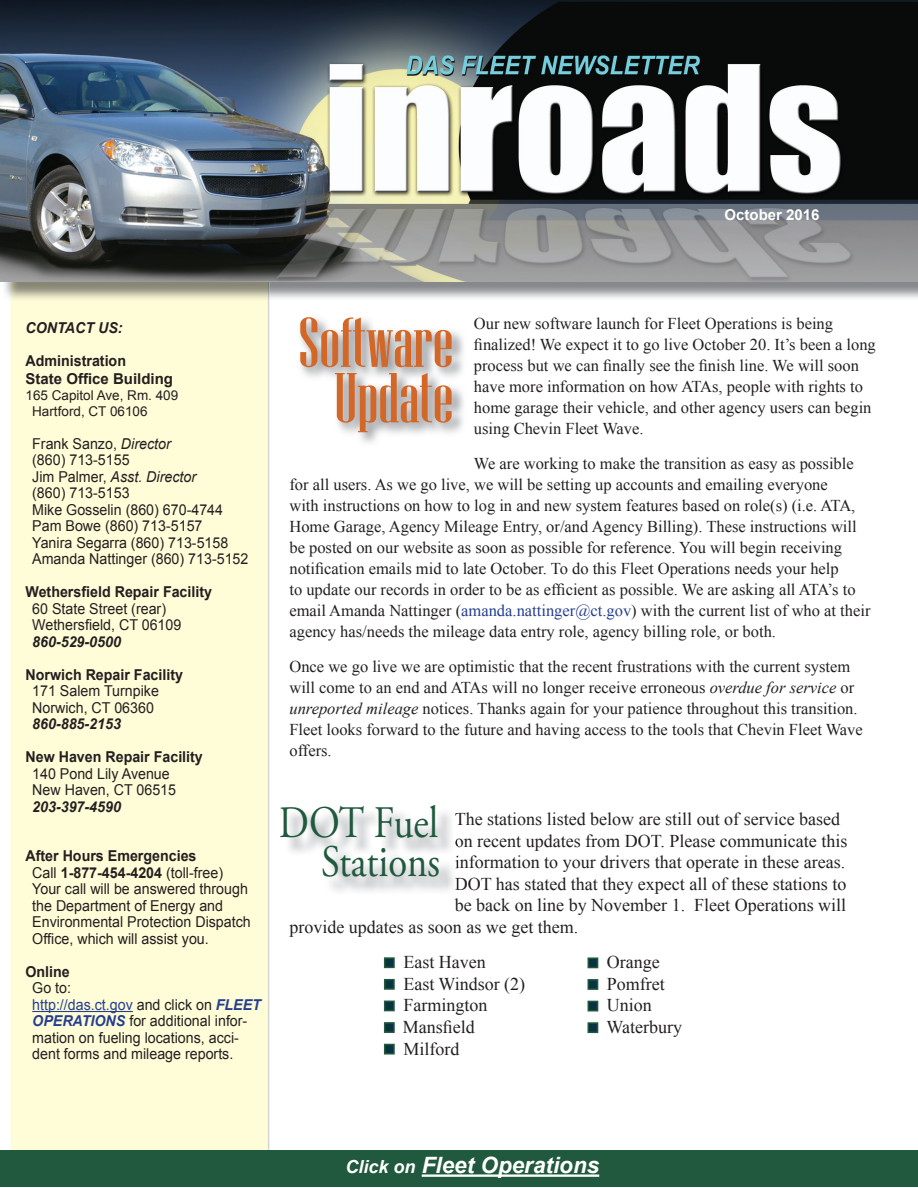
<style>
.page{position:relative;width:918px;height:1188px;background:#fff}
.page>*{position:absolute;margin:0;border:0;box-sizing:border-box;transform-origin:0 0}
.t1{font:70.5px/55.5px "Niagara Solid";color:#d36728;text-align:center;scale:1.06 1}
.t2{font:45px/39px "Adobe Garamond Pro";color:#20593d;text-align:right;scale:.86 1}
.t3{font:italic 700 22.5px "Arial";color:#fff}
.t4{font:18px/21.6px "Times New Roman";color:#231f20}
.t5{font:16.5px/21px "Times New Roman";color:#231f20}
.t6{font:15px/16.5px "Arial";color:#231f20;scale:.95 1}
.t7{font:700 15px/18px "Arial";color:#231f20;scale:.95 1}
.t8{font:italic 700 15px "Arial";color:#231f20;scale:.95 1}
.t9{font:700 15px "Arial";color:#fffefa}
.t10{font:13.5px/16.2px "Arial";color:#231f20}
.s1{font-style:italic}
.s2{font-weight:700}
.s3{color:#253f8e}
.s4{font-weight:700;font-style:italic;color:#253f8e}
.s5{font-size:18px}
</style>
<div class="page">
<div style="left:10px;top:301px;width:259px;height:849px;background:#fffcd8"></div>
<img style="left:9px;top:282px;width:260px;height:19px">
<img style="left:1px;top:0;width:917px;height:282px">
<div style="left:0;top:1150px;width:918px;height:36px;background:#20593d"></div>
<hr style="left:32px;top:1011px;width:101px;height:1px;background:#253f8e">
<hr style="left:422px;top:1174px;width:177px;height:3px;background:#fff">
<img style="left:300px;top:318px;width:164px;height:125px">
<div style="left:384px;top:957px;width:11px;height:11px;background:#09333f;border:2px solid #20593d"></div>
<div style="left:384px;top:979px;width:11px;height:11px;background:#09333f;border:2px solid #20593d"></div>
<div style="left:384px;top:1001px;width:11px;height:10px;background:#09333f;border:2px solid #20593d"></div>
<div style="left:384px;top:1022px;width:11px;height:11px;background:#09333f;border:2px solid #20593d"></div>
<div style="left:384px;top:1044px;width:11px;height:11px;background:#09333f;border:2px solid #20593d"></div>
<svg style="left:455px;top:839px;width:2px;height:8px"></svg>
<svg style="left:455px;top:856px;width:2px;height:34px"></svg>
<div style="left:588px;top:957px;width:10px;height:11px;background:#09333f;border:2px solid #20593d"></div>
<div style="left:588px;top:979px;width:10px;height:11px;background:#09333f;border:2px solid #20593d"></div>
<div style="left:588px;top:1001px;width:10px;height:10px;background:#09333f;border:2px solid #20593d"></div>
<div style="left:588px;top:1022px;width:10px;height:11px;background:#09333f;border:2px solid #20593d"></div>
<p class="t9" style="left:724px;top:205px;width:97px">October 2016</p>
<p class="t8" style="left:26px;top:317px;width:104px">CONTACT US:</p>
<p class="t7" style="left:26px;top:352px;width:157px">Administration<br>State Office Building</p>
<p class="t10" style="left:32px;top:387px;width:148px;text-indent:-7px">165 Capitol Ave, Rm. 409<br>Hartford, CT 06106</p>
<p class="t6" style="left:32px;top:436px;width:229px">Frank Sanzo, <span class="s1">Director<br></span>(860) 713-5155<br>Jim Palmer, <span class="s1">Asst. Director<br></span>(860) 713-5153<br>Mike Gosselin (860) 670-4744<br>Pam Bowe (860) 713-5157<br>Yanira Segarra (860) 713-5158<br>Amanda Nattinger (860) 713-5152</p>
<p class="t7" style="left:25px;top:584px;width:198px">Wethersfield Repair Facility</p>
<p class="t6" style="left:32px;top:601px;width:159px">60 State Street (rear)<br>Wethersfield, CT 06109</p>
<p class="t8" style="left:32px;top:632px;width:95px">860-529-0500</p>
<p class="t7" style="left:25px;top:666px;width:167px">Norwich Repair Facility</p>
<p class="t6" style="left:32px;top:683px;width:135px">171 Salem Turnpike<br>Norwich, CT 06360</p>
<p class="t8" style="left:32px;top:714px;width:95px">860-885-2153</p>
<p class="t7" style="left:25px;top:749px;width:188px">New Haven Repair Facility</p>
<p class="t6" style="left:32px;top:766px;width:153px">140 Pond Lily Avenue<br>New Haven, CT 06515</p>
<p class="t8" style="left:32px;top:797px;width:95px">203-397-4590</p>
<p class="t6" style="left:32px;top:848px;width:232px;text-indent:-7px"><span class="s2">After Hours Emergencies<br></span>Call <span class="s2">1-877-454-4204</span> (toll-free)<br>Your call will be answered through the Department of Energy and<br>Environmental Protection Dispatch<br>Office, which will assist you.</p>
<p class="t7" style="left:25px;top:963px;width:48px">Online</p>
<p class="t6" style="left:32px;top:980px;width:242px">Go to:<br><span class="s3">http://das.ct.gov</span> and click on <span class="s4">FLEET<br>OPERATIONS</span> for additional infor&shy;mation on fueling locations, acci&shy;dent forms and mileage reports.</p>
<h1 class="t1" style="left:298px;top:315px;width:148px">Software<br>Update</h1>
<p class="t5" style="left:474px;top:313px;width:404px">Our new software launch for Fleet Operations is being finalized! We expect it to go live October 20. It’s been a long process but we can finally see the finish line. We will soon have more information on how ATAs, people with rights to home garage their vehicle, and other agency users can begin using Chevin Fleet Wave.</p>
<p class="t5" style="left:289px;top:453px;width:583px;text-indent:184px">We are working to make the transition as easy as possible for all users. As we go live, we will be setting up accounts and emailing everyone<br>with instructions on how to log in and new system features based on role(s) (i.e. ATA, Home Garage, Agency Mileage Entry, or/and Agency Billing). These instructions will be posted on our website as soon as possible for reference. You will begin receiving notification emails mid to late October. To do this Fleet Operations needs your help<br>to update our records in order to be as efficient as possible. We are asking all ATA’s to email Amanda Nattinger (<span class="s3">amanda.nattinger@ct.gov</span>) with the current list of who at their agency has/needs the mileage data entry role, agency billing role, or both.</p>
<p class="t5" style="left:289px;top:655px;width:575px">Once we go live we are optimistic that the recent frustrations with the current system will come to an end and ATAs will no longer receive erroneous <span class="s1">overdue for service</span> or <span class="s1">unreported mileage</span> notices. Thanks again for your patience throughout this transition.<br>Fleet looks forward to the future and having access to the tools that Chevin Fleet Wave offers.</p>
<h2 class="t2" style="left:279px;top:805px;width:189px">DOT Fuel<br>Stations</h2>
<p class="t4" style="left:455px;top:808px;width:387px">The stations listed below are still out of service based</p>
<p class="t4" style="left:455px;top:830px;width:394px">on recent updates from DOT. Please communicate this</p>
<p class="t4" style="left:455px;top:851px;width:392px">information to your drivers that operate in these areas.</p>
<p class="t4" style="left:455px;top:873px;width:393px">DOT has stated that they expect all of these stations to</p>
<p class="t4" style="left:455px;top:894px;width:393px">be back on line by November 1. Fleet Operations will</p>
<p class="t4" style="left:289px;top:916px;width:290px">provide updates as soon as we get them.</p>
<p class="t4" style="left:403px;top:951px;width:124px">East Haven<br>East Windsor (2)<br>Farmington<br>Mansfield<br>Milford</p>
<p class="t4" style="left:607px;top:951px;width:77px">Orange<br>Pomfret<br>Union<br>Waterbury</p>
<h3 class="t3" style="left:345px;top:1150px;width:255px"><span class="s5">Click on</span> Fleet Operations</h3>
</div>
